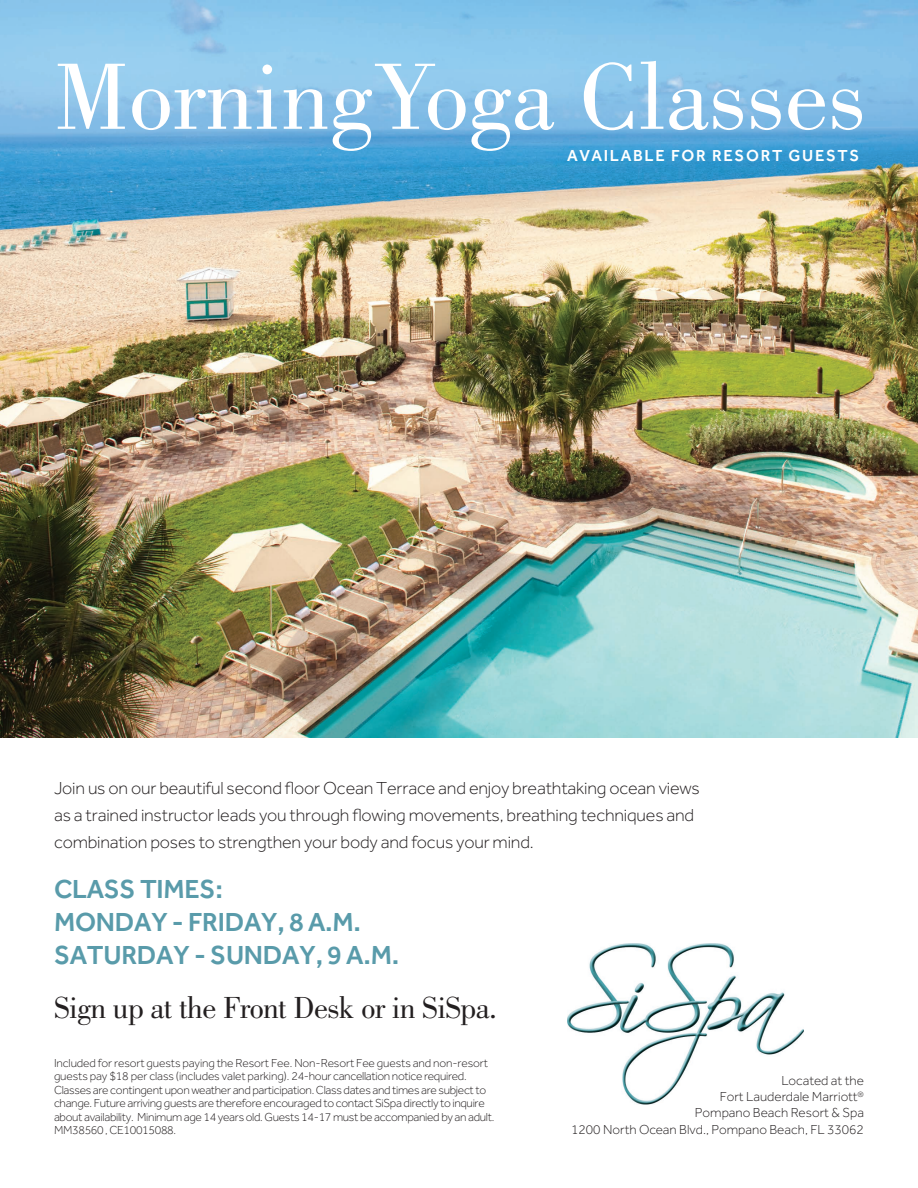
<style>
.page{position:relative;width:918px;height:1188px;background:#fff}
.page>*{position:absolute;margin:0;border:0;box-sizing:border-box;transform-origin:0 0}
.t1{font:97.5px "Bodoni";color:#fff}
.t2{font:31.5px "Bodoni";letter-spacing:-.02em;color:#231f20}
.t3{font:500 27px "Effra";letter-spacing:-.01em;color:#599baa}
.t4{font:300 18px/27px "Effra";letter-spacing:-.01em;color:#231f20}
.t5{font:500 16.5px "Effra";letter-spacing:.1em;color:#fff}
.t6{font:300 13.5px/16.2px "Effra";color:#231f20;text-align:right}
.t7{font:300 12px/13.5px "Effra";letter-spacing:-.025em;color:#231f20}
</style>
<div class="page">
<img style="left:0;top:0;width:918px;height:738px">
<img style="left:568px;top:944px;width:235px;height:160px">
<p class="t1" style="left:54px;top:42px;width:814px">MorningYoga Classes</p>
<p class="t5" style="left:567px;top:146px;width:294px">AVAILABLE FOR RESORT GUESTS</p>
<p class="t4" style="left:54px;top:775px;width:647px">Join us on our beautiful second floor Ocean Terrace and enjoy breathtaking ocean views as a trained instructor leads you through flowing movements, breathing techniques and combination poses to strengthen your body and focus your mind.</p>
<p class="t3" style="left:54px;top:872px;width:170px">CLASS TIMES:</p>
<p class="t3" style="left:54px;top:905px;width:309px">MONDAY - FRIDAY, 8 A.M.</p>
<p class="t3" style="left:54px;top:938px;width:347px">SATURDAY - SUNDAY, 9 A.M.</p>
<p class="t2" style="left:54px;top:990px;width:445px">Sign up at the Front Desk or in SiSpa.</p>
<p class="t7" style="left:54px;top:1056px;width:442px">Included for resort guests paying the Resort Fee. Non-Resort Fee guests and non-resort guests pay $18 per class (includes valet parking). 24-hour cancellation notice required.<br>Classes are contingent upon weather and participation. Class dates and times are subject to change. Future arriving guests are therefore encouraged to contact SiSpa directly to inquire about availability. Minimum age 14 years old. Guests 14-17 must be accompanied by an adult.<br>MM38560 , CE10015088.</p>
<p class="t6" style="left:695px;top:1072px;width:171px">Located at the<br>Fort Lauderdale Marriott<sup>®<br></sup>Pompano Beach Resort &amp; Spa</p>
<p class="t6" style="left:571px;top:1121px;width:294px">1200 North Ocean Blvd., Pompano Beach, FL 33062</p>
</div>
